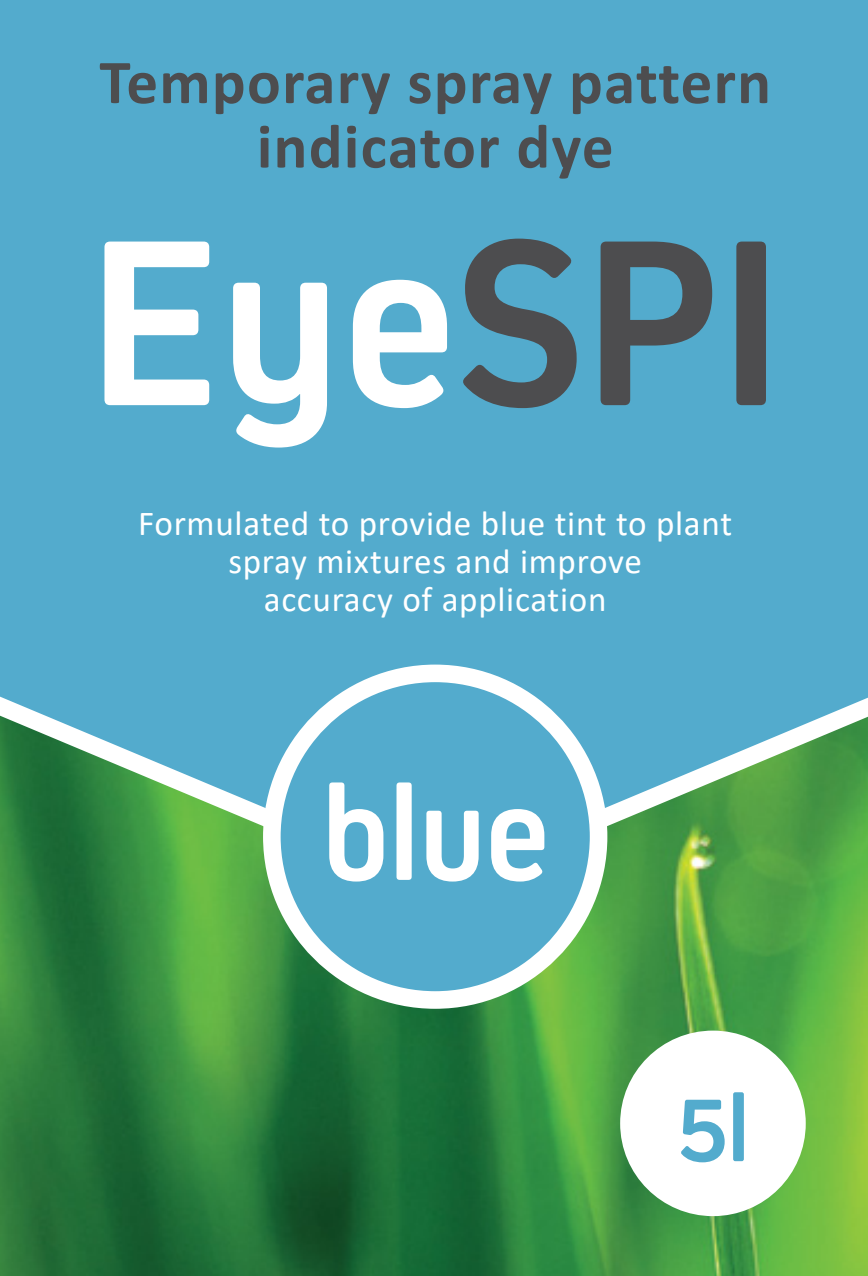
<style>
.page{position:relative;width:868px;height:1276px;background:#fff}
.page>*{position:absolute;margin:0;border:0;box-sizing:border-box;transform-origin:0 0}
.t1{font:700 246.3px "Kiro";color:#fff}
.t2{font:700 139.2px "Kiro";color:#fff}
.t3{font:700 98.4px "Kiro";color:#53abcd}
.t4{font:700 63px/64.5px "Calibri";letter-spacing:.02em;color:#4d4d4f;text-align:center}
.t5{font:35.1px/38.1px "Calibri";letter-spacing:.02em;color:#fff;text-align:center}
.s1{color:#4d4d4f}
</style>
<div class="page">
<img style="left:0;top:898px;width:867px;height:378px">
<div style="left:0;top:0;width:428px;height:696px;background:#53abcd"></div>
<svg style="left:0;top:696px;width:336px;height:202px;background:#54a27e"></svg>
<div style="left:428px;top:0;width:439px;height:697px;background:#53abcd"></div>
<svg style="left:536px;top:697px;width:331px;height:201px;background:#62ad82"></svg>
<div style="left:620px;top:1030px;width:185px;height:186px;background:#fff;border-radius:50%"></div>
<div style="left:272px;top:673px;width:326px;height:327px;background:#53abcd;border-radius:50%"></div>
<div style="left:263px;top:664px;width:344px;height:344px;border:18px solid #fff;border-radius:50%"></div>
<h3 class="t4" style="left:99px;top:49px;width:673px">Temporary spray pattern indicator dye</h3>
<h1 class="t1" style="left:86px;top:180px;width:698px">Eye<span class="s1">SPI</span></h1>
<p class="t5" style="left:138px;top:503px;width:595px">Formulated to provide blue tint to plant spray mixtures and improve<br>accuracy of application</p>
<h2 class="t2" style="left:321px;top:752px;width:229px">blue</h2>
<h3 class="t3" style="left:676px;top:1071px;width:75px">5l</h3>
</div>
